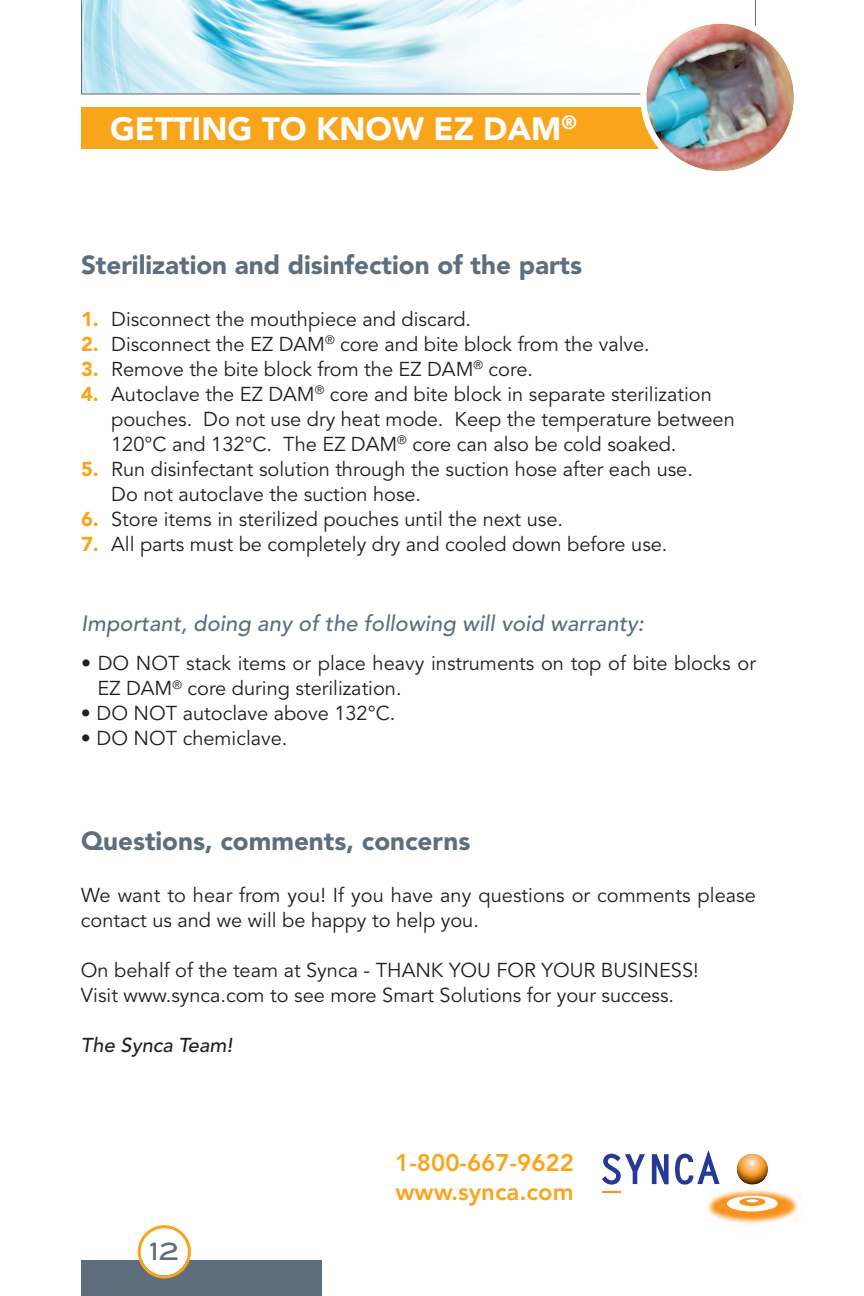
<style>
.page{position:relative;width:864px;height:1296px;background:#fff}
.page>*{position:absolute;margin:0;border:0;box-sizing:border-box;transform-origin:0 0}
.t1{font:900 32px "Avenir";color:#fff}
.t2{font:900 26px "Avenir";color:#5e6e7d}
.t3{font:800 24px/28.8px "Avenir";color:#f9a51b}
.t4{font:24px "Blair Md ITCTT Medium";color:#5e6e7d}
.t5{font:italic 500 22px "Avenir";letter-spacing:.005em;color:#5e6e7d}
.t6{font:20px/25px "Avenir";color:#231f20}
.t7{font:italic 500 20px "Avenir";letter-spacing:.005em;color:#231f20}
.s1{font-weight:900;color:#f9a51b}
</style>
<div class="page">
<div style="left:81px;top:1261px;width:241px;height:35px;background:#5e6e7d"></div>
<svg style="left:138px;top:1225px;width:53px;height:53px"></svg>
<svg style="left:81px;top:0;width:675px;height:94px"></svg>
<div style="left:81px;top:108px;width:675px;height:41px;background:#f9a51b"></div>
<img style="left:640px;top:18px;width:154px;height:153px">
<img style="left:708px;top:1189px;width:90px;height:36px">
<svg style="left:727px;top:1196px;width:51px;height:16px"></svg>
<svg style="left:739px;top:1198px;width:27px;height:8px"></svg>
<svg style="left:736px;top:1153px;width:32px;height:32px"></svg>
<svg style="left:746px;top:1199px;width:12px;height:3px"></svg>
<svg style="left:602px;top:1150px;width:118px;height:35px"></svg>
<svg style="left:602px;top:1191px;width:19px;height:2px"></svg>
<h1 class="t1" style="left:110px;top:116px;width:468px">GETTING TO KNOW EZ DAM<sup>®</sup></h1>
<h2 class="t2" style="left:81px;top:254px;width:503px">Sterilization and disinfection of the parts</h2>
<p class="t6" style="left:81px;top:308px;width:392px"><span class="s1">1.</span> Disconnect the mouthpiece and discard.</p>
<p class="t6" style="left:81px;top:333px;width:570px"><span class="s1">2.</span> Disconnect the EZ DAM<sup>®</sup> core and bite block from the valve.</p>
<p class="t6" style="left:81px;top:358px;width:454px"><span class="s1">3.</span> Remove the bite block from the EZ DAM<sup>®</sup> core.</p>
<p class="t6" style="left:111px;top:383px;width:625px;text-indent:-30px"><span class="s1">4.</span> Autoclave the EZ DAM<sup>®</sup> core and bite block in separate sterilization pouches. Do not use dry heat mode. Keep the temperature between<br>120°C and 132°C. The EZ DAM<sup>®</sup> core can also be cold soaked.</p>
<p class="t6" style="left:111px;top:458px;width:583px;text-indent:-30px"><span class="s1">5.</span> Run disinfectant solution through the suction hose after each use.<br>Do not autoclave the suction hose.</p>
<p class="t6" style="left:81px;top:508px;width:484px"><span class="s1">6.</span> Store items in sterilized pouches until the next use.</p>
<p class="t6" style="left:81px;top:533px;width:588px"><span class="s1">7.</span> All parts must be completely dry and cooled down before use.</p>
<p class="t5" style="left:81px;top:614px;width:565px">Important, doing any of the following will void warranty:</p>
<p class="t6" style="left:98px;top:652px;width:660px;text-indent:-17px">• DO NOT stack items or place heavy instruments on top of bite blocks or<br>EZ DAM<sup>®</sup> core during sterilization.</p>
<p class="t6" style="left:81px;top:703px;width:316px">• DO NOT autoclave above 132°C.</p>
<p class="t6" style="left:81px;top:728px;width:208px">• DO NOT chemiclave.</p>
<h2 class="t2" style="left:81px;top:831px;width:391px">Questions, comments, concerns</h2>
<p class="t6" style="left:81px;top:884px;width:677px">We want to hear from you! If you have any questions or comments please contact us and we will be happy to help you.</p>
<p class="t6" style="left:81px;top:959px;width:619px">On behalf of the team at Synca - THANK YOU FOR YOUR BUSINESS!<br>Visit www.synca.com to see more Smart Solutions for your success.</p>
<p class="t7" style="left:81px;top:1037px;width:153px">The Synca Team!</p>
<p class="t4" style="left:150px;top:1232px;width:31px">12</p>
<p class="t3" style="left:395px;top:1151px;width:180px">1-800-667-9622 www.synca.com</p>
</div>
